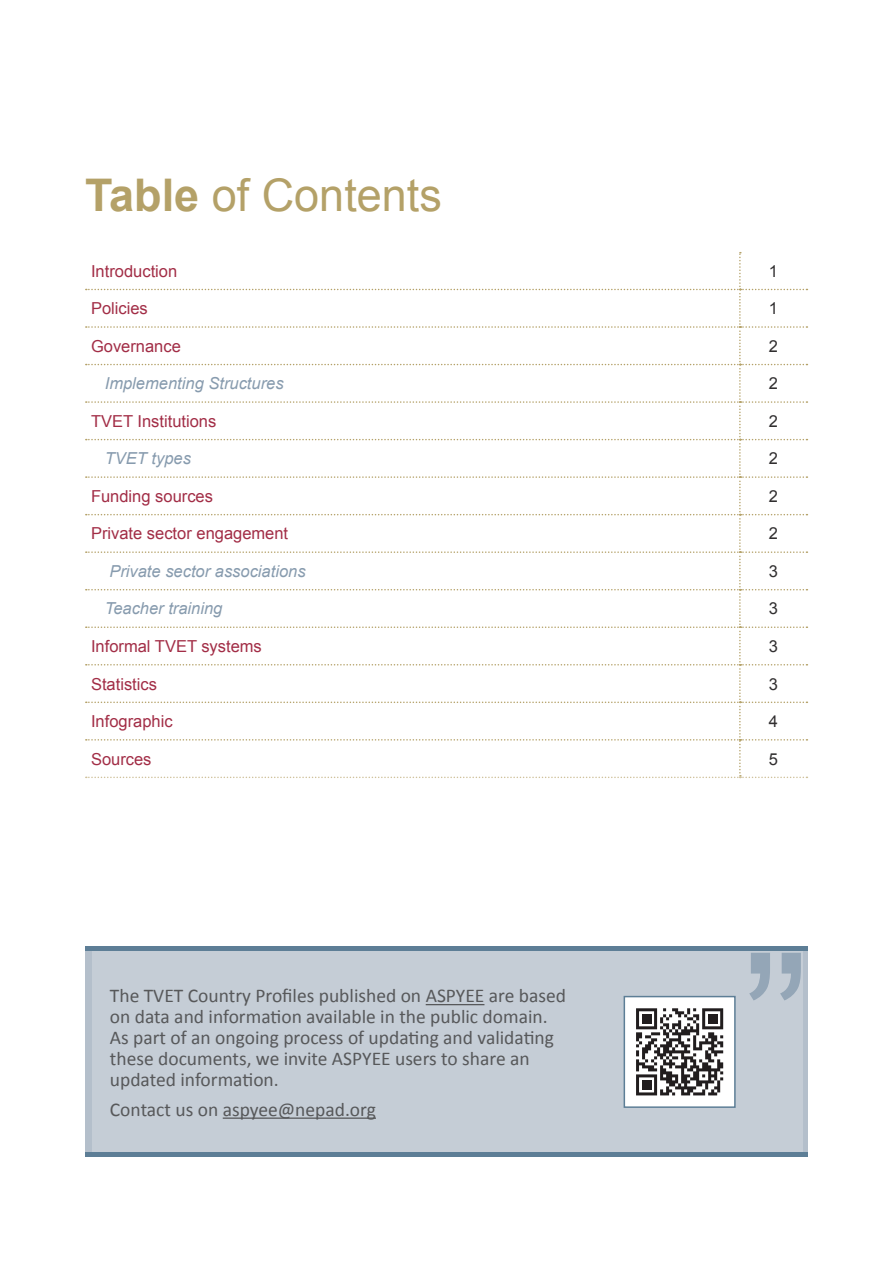
<style>
.page{position:relative;width:893px;height:1263px;background:#fff}
.page>*{position:absolute;margin:0;border:0;box-sizing:border-box;transform-origin:0 0}
.t1{font:45px "Arial";color:#b4a168}
.t2{font:19.5px/21px "Calibri";color:#57585a}
.t3{font:16.5px "Arial";color:#a22d46}
.t4{font:italic 16.5px "Arial";color:#879bae}
.t5{font:16.5px "Arial";color:#312f30}
.s1{font-weight:700}
</style>
<div class="page">
<svg style="left:86px;top:252px;width:721px;height:526px"></svg>
<div style="left:88px;top:947px;width:716px;height:210px;background:#c5cdd6"></div>
<div style="left:85px;top:947px;width:7px;height:206px;background:#b4bfcb"></div>
<div style="left:803px;top:947px;width:5px;height:206px;background:#b4bfcb"></div>
<div style="left:85px;top:1152px;width:723px;height:5px;background:#5d7e96"></div>
<hr style="left:85px;top:946px;width:723px;height:4px;background:#5d7e96">
<svg style="left:749px;top:953px;width:21px;height:47px"></svg>
<svg style="left:780px;top:953px;width:21px;height:47px"></svg>
<hr style="left:426px;top:1004px;width:58px;height:1px;background:#57585a">
<hr style="left:223px;top:1117px;width:153px;height:2px;background:#57585a">
<div style="left:624px;top:996px;width:112px;height:112px;background:#fff;border:2px solid #5d7e96"></div>
<svg style="left:636px;top:1008px;width:87px;height:87px"></svg>
<h1 class="t1" style="left:85px;top:166px;width:358px"><span class="s1">Table</span> of Contents</h1>
<p class="t3" style="left:91px;top:260px;width:88px">Introduction</p>
<p class="t5" style="left:769px;top:260px;width:11px">1</p>
<p class="t3" style="left:91px;top:298px;width:58px">Policies</p>
<p class="t5" style="left:769px;top:298px;width:11px">1</p>
<p class="t3" style="left:91px;top:335px;width:91px">Governance</p>
<p class="t5" style="left:769px;top:335px;width:11px">2</p>
<p class="t4" style="left:105px;top:373px;width:180px">Implementing Structures</p>
<p class="t5" style="left:769px;top:373px;width:11px">2</p>
<p class="t3" style="left:91px;top:410px;width:127px">TVET Institutions</p>
<p class="t5" style="left:769px;top:410px;width:11px">2</p>
<p class="t4" style="left:105px;top:448px;width:88px">TVET types</p>
<p class="t5" style="left:769px;top:448px;width:11px">2</p>
<p class="t3" style="left:91px;top:485px;width:123px">Funding sources</p>
<p class="t5" style="left:769px;top:485px;width:11px">2</p>
<p class="t3" style="left:91px;top:523px;width:199px">Private sector engagement</p>
<p class="t5" style="left:769px;top:523px;width:11px">2</p>
<p class="t4" style="left:109px;top:560px;width:198px">Private sector associations</p>
<p class="t5" style="left:769px;top:560px;width:11px">3</p>
<p class="t4" style="left:105px;top:598px;width:119px">Teacher training</p>
<p class="t5" style="left:769px;top:598px;width:11px">3</p>
<p class="t3" style="left:91px;top:635px;width:172px">Informal TVET systems</p>
<p class="t5" style="left:769px;top:635px;width:11px">3</p>
<p class="t3" style="left:91px;top:673px;width:68px">Statistics</p>
<p class="t5" style="left:769px;top:673px;width:11px">3</p>
<p class="t3" style="left:91px;top:710px;width:83px">Infographic</p>
<p class="t5" style="left:769px;top:710px;width:11px">4</p>
<p class="t3" style="left:91px;top:748px;width:62px">Sources</p>
<p class="t5" style="left:769px;top:748px;width:11px">5</p>
<p class="t2" style="left:110px;top:985px;width:458px">The TVET Country Profiles published on ASPYEE are based on data and information available in the public domain.<br>As part of an ongoing process of updating and validating these documents, we invite ASPYEE users to share an updated information.</p>
<p class="t2" style="left:110px;top:1098px;width:268px">Contact us on aspyee@nepad.org</p>
</div>
